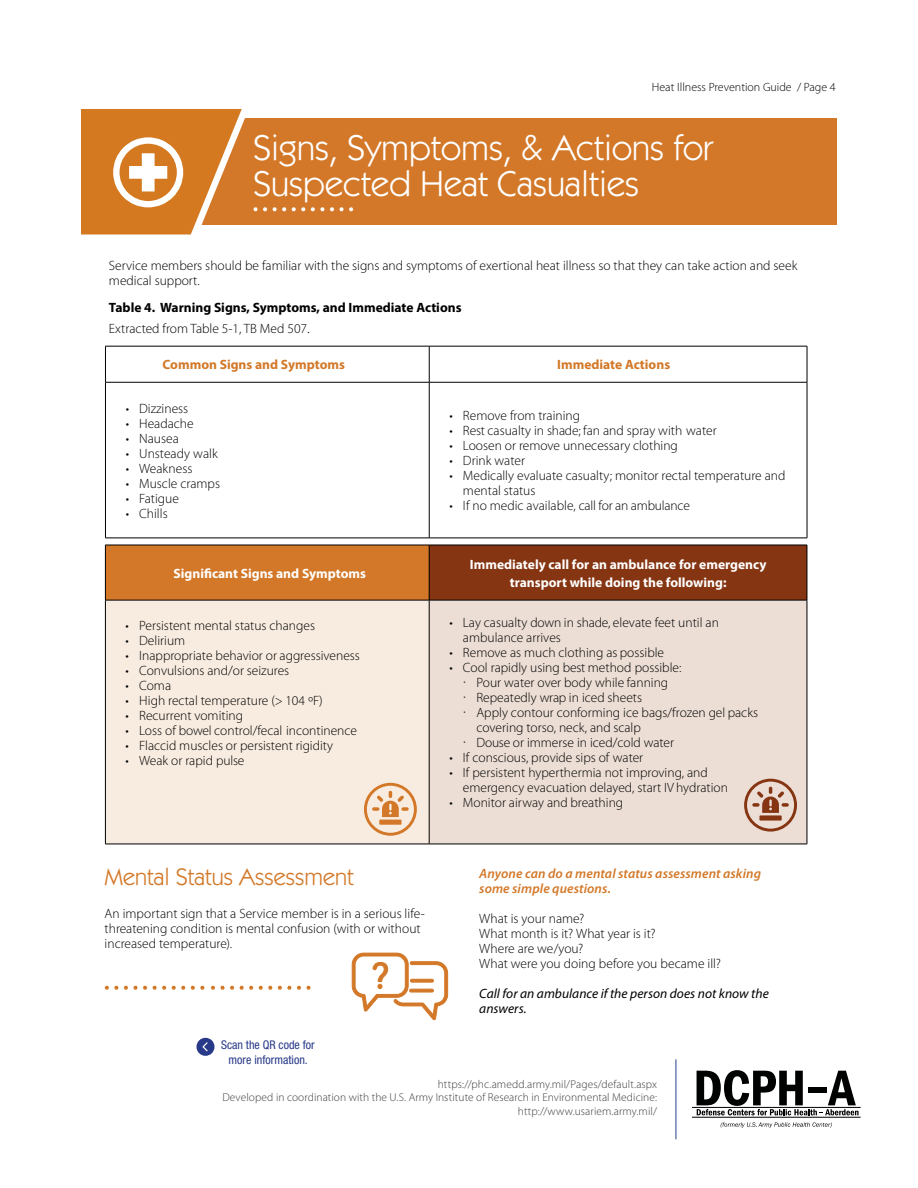
<style>
.page{position:relative;width:918px;height:1188px;background:#fff}
.page>*{position:absolute;margin:0;border:0;box-sizing:border-box;transform-origin:0 0}
.t1{font:36px/36px "ITC Kabel Std";color:#fff}
.t2{font:24px "ITC Kabel Std";color:#d37828}
.t3{font:300 13.5px/15px "Myriad Pro";color:#000}
.t4{font:700 13.5px/18px "Myriad Pro";color:#fff;text-align:center}
.t5{font:700 13.5px/21px "Myriad Pro";color:#000}
.t6{font:italic 600 13.5px/15px "Myriad Pro";letter-spacing:.01em;color:#d37828}
.t7{font:italic 13.5px/15px "Myriad Pro";letter-spacing:.005em;color:#000}
.t8{font:700 13.5px "Myriad Pro";color:#d37828}
.t9{font:300 12px "Myriad Pro";color:#000}
.t10{font:condensed 12px/14.4px "Helvetica Neue LT Std";color:#283989;text-align:center}
.t11{font:300 11.4px/13.6px "Myriad Pro";letter-spacing:.005em;color:#3e3e3e;text-align:right}
.s1{font-weight:300}
.s2{font-weight:300;font-size:15px}
</style>
<div class="page">
<div style="left:176px;top:118px;width:661px;height:107px;background:#d37828"></div>
<svg style="left:292px;top:207px;width:61px;height:4px"></svg>
<svg style="left:106px;top:347px;width:701px;height:191px"></svg>
<hr style="left:105px;top:346px;width:324px;height:1px;background:#000">
<hr style="left:105px;top:346px;width:1px;height:36px;background:#000">
<hr style="left:429px;top:346px;width:378px;height:1px;background:#000">
<hr style="left:429px;top:346px;width:1px;height:36px;background:#000">
<hr style="left:807px;top:346px;width:1px;height:36px;background:#000">
<hr style="left:105px;top:382px;width:324px;height:1px;background:#000">
<hr style="left:105px;top:382px;width:1px;height:156px;background:#000">
<hr style="left:429px;top:382px;width:378px;height:1px;background:#000">
<hr style="left:429px;top:382px;width:1px;height:156px;background:#000">
<hr style="left:807px;top:382px;width:1px;height:156px;background:#000">
<hr style="left:105px;top:538px;width:324px;height:1px;background:#000">
<hr style="left:429px;top:538px;width:378px;height:1px;background:#000">
<div style="left:105px;top:545px;width:324px;height:55px;background:#d37828"></div>
<div style="left:429px;top:545px;width:378px;height:55px;background:#853512"></div>
<div style="left:105px;top:600px;width:324px;height:244px;background:#f8ece0"></div>
<div style="left:429px;top:600px;width:378px;height:244px;background:#ecded5"></div>
<hr style="left:105px;top:545px;width:324px;height:1px;background:#000">
<hr style="left:105px;top:545px;width:1px;height:55px;background:#000">
<hr style="left:429px;top:545px;width:378px;height:1px;background:#000">
<hr style="left:429px;top:545px;width:1px;height:55px;background:#000">
<hr style="left:807px;top:545px;width:1px;height:55px;background:#000">
<hr style="left:105px;top:600px;width:324px;height:1px;background:#000">
<hr style="left:105px;top:600px;width:1px;height:244px;background:#000">
<hr style="left:429px;top:600px;width:378px;height:1px;background:#000">
<hr style="left:429px;top:600px;width:1px;height:244px;background:#000">
<hr style="left:807px;top:600px;width:1px;height:244px;background:#000">
<hr style="left:105px;top:844px;width:324px;height:1px;background:#000">
<hr style="left:429px;top:844px;width:378px;height:1px;background:#000">
<svg style="left:211px;top:986px;width:42px;height:4px"></svg>
<svg style="left:259px;top:986px;width:52px;height:4px"></svg>
<svg style="left:191px;top:986px;width:14px;height:4px"></svg>
<svg style="left:105px;top:986px;width:61px;height:4px"></svg>
<svg style="left:172px;top:986px;width:13px;height:4px"></svg>
<svg style="left:351px;top:952px;width:97px;height:69px"></svg>
<svg style="left:81px;top:109px;width:205px;height:125px"></svg>
<hr style="left:692px;top:1117px;width:169px;height:1px;background:#000101">
<hr style="left:692px;top:1107px;width:169px;height:1px;background:#000101">
<svg style="left:697px;top:1070px;width:162px;height:45px"></svg>
<svg style="left:721px;top:1122px;width:111px;height:6px"></svg>
<hr style="left:676px;top:1059px;width:1px;height:80px;background:#25408f">
<svg style="left:196px;top:1038px;width:18px;height:18px"></svg>
<svg style="left:364px;top:783px;width:53px;height:53px"></svg>
<svg style="left:744px;top:779px;width:53px;height:53px"></svg>
<p class="t9" style="left:652px;top:80px;width:185px">Heat Illness Prevention Guide / Page 4</p>
<h1 class="t1" style="left:253px;top:130px;width:462px">Signs, Symptoms, &amp; Actions for<br>Suspected Heat Casualties</h1>
<p class="t3" style="left:109px;top:258px;width:690px">Service members should be familiar with the signs and symptoms of exertional heat illness so that they can take action and seek medical support.</p>
<p class="t5" style="left:109px;top:297px;width:354px">Table 4. Warning Signs, Symptoms, and Immediate Actions<br><span class="s1">Extracted from Table 5-1, TB Med 507</span><span class="s2">.</span></p>
<p class="t8" style="left:163px;top:356px;width:184px">Common Signs and Symptoms</p>
<p class="t8" style="left:557px;top:356px;width:114px">Immediate Actions</p>
<p class="t3" style="left:126px;top:401px;width:64px">• Dizziness</p>
<p class="t3" style="left:126px;top:416px;width:69px">• Headache</p>
<p class="t3" style="left:126px;top:431px;width:55px">• Nausea</p>
<p class="t3" style="left:126px;top:446px;width:94px">• Unsteady walk</p>
<p class="t3" style="left:126px;top:461px;width:68px">• Weakness</p>
<p class="t3" style="left:126px;top:476px;width:96px">• Muscle cramps</p>
<p class="t3" style="left:126px;top:491px;width:55px">• Fatigue</p>
<p class="t3" style="left:126px;top:506px;width:44px">• Chills</p>
<p class="t3" style="left:449px;top:408px;width:132px">• Remove from training</p>
<p class="t3" style="left:449px;top:423px;width:269px">• Rest casualty in shade; fan and spray with water</p>
<p class="t3" style="left:449px;top:438px;width:230px">• Loosen or remove unnecessary clothing</p>
<p class="t3" style="left:449px;top:453px;width:77px">• Drink water</p>
<p class="t3" style="left:463px;top:468px;width:324px;text-indent:-14px">• Medically evaluate casualty; monitor rectal temperature and mental status</p>
<p class="t3" style="left:449px;top:498px;width:242px">• If no medic available, call for an ambulance</p>
<p class="t4" style="left:174px;top:564px;width:194px">Significant Signs and Symptoms</p>
<p class="t4" style="left:470px;top:555px;width:298px">Immediately call for an ambulance for emergency transport while doing the following:</p>
<p class="t3" style="left:126px;top:619px;width:191px">• Persistent mental status changes</p>
<p class="t3" style="left:126px;top:634px;width:61px">• Delirium</p>
<p class="t3" style="left:126px;top:649px;width:236px">• Inappropriate behavior or aggressiveness</p>
<p class="t3" style="left:126px;top:664px;width:165px">• Convulsions and/or seizures</p>
<p class="t3" style="left:126px;top:679px;width:47px">• Coma</p>
<p class="t3" style="left:126px;top:694px;width:199px">• High rectal temperature (&gt; 104 ºF)</p>
<p class="t3" style="left:126px;top:709px;width:119px">• Recurrent vomiting</p>
<p class="t3" style="left:126px;top:724px;width:233px">• Loss of bowel control/fecal incontinence</p>
<p class="t3" style="left:126px;top:739px;width:209px">• Flaccid muscles or persistent rigidity</p>
<p class="t3" style="left:126px;top:754px;width:120px">• Weak or rapid pulse</p>
<p class="t3" style="left:463px;top:615px;width:257px;text-indent:-14px">• Lay casualty down in shade, elevate feet until an ambulance arrives</p>
<p class="t3" style="left:449px;top:645px;width:216px">• Remove as much clothing as possible</p>
<p class="t3" style="left:476px;top:660px;width:283px;text-indent:-27px">• Cool rapidly using best method possible:<br>Pour water over body while fanning<br>Repeatedly wrap in iced sheets<br>Apply contour conforming ice bags/frozen gel packs covering torso, neck, and scalp<br>Douse or immerse in iced/cold water</p>
<p class="t3" style="left:449px;top:750px;width:195px">• If conscious, provide sips of water</p>
<p class="t3" style="left:463px;top:765px;width:267px;text-indent:-14px">• If persistent hyperthermia not improving, and emergency evacuation delayed, start IV hydration</p>
<p class="t3" style="left:449px;top:795px;width:175px">• Monitor airway and breathing</p>
<h2 class="t2" style="left:105px;top:863px;width:251px">Mental Status Assessment</h2>
<p class="t3" style="left:105px;top:906px;width:322px">An important sign that a Service member is in a serious life&shy;threatening condition is mental confusion (with or without increased temperature).</p>
<p class="t10" style="left:221px;top:1038px;width:95px">Scan the QR code for more information.</p>
<p class="t6" style="left:479px;top:866px;width:283px">Anyone can do a mental status assessment asking some simple questions.</p>
<p class="t3" style="left:479px;top:911px;width:243px">What is your name?<br>What month is it? What year is it?<br>Where are we/you?<br>What were you doing before you became ill?</p>
<p class="t7" style="left:479px;top:985px;width:291px">Call for an ambulance if the person does not know the answers.</p>
<p class="t11" style="left:222px;top:1077px;width:436px">https://phc.amedd.army.mil/Pages/default.aspx<br>Developed in coordination with the U.S. Army Institute of Research in Environmental Medicine: http://www.usariem.army.mil/</p>
</div>
